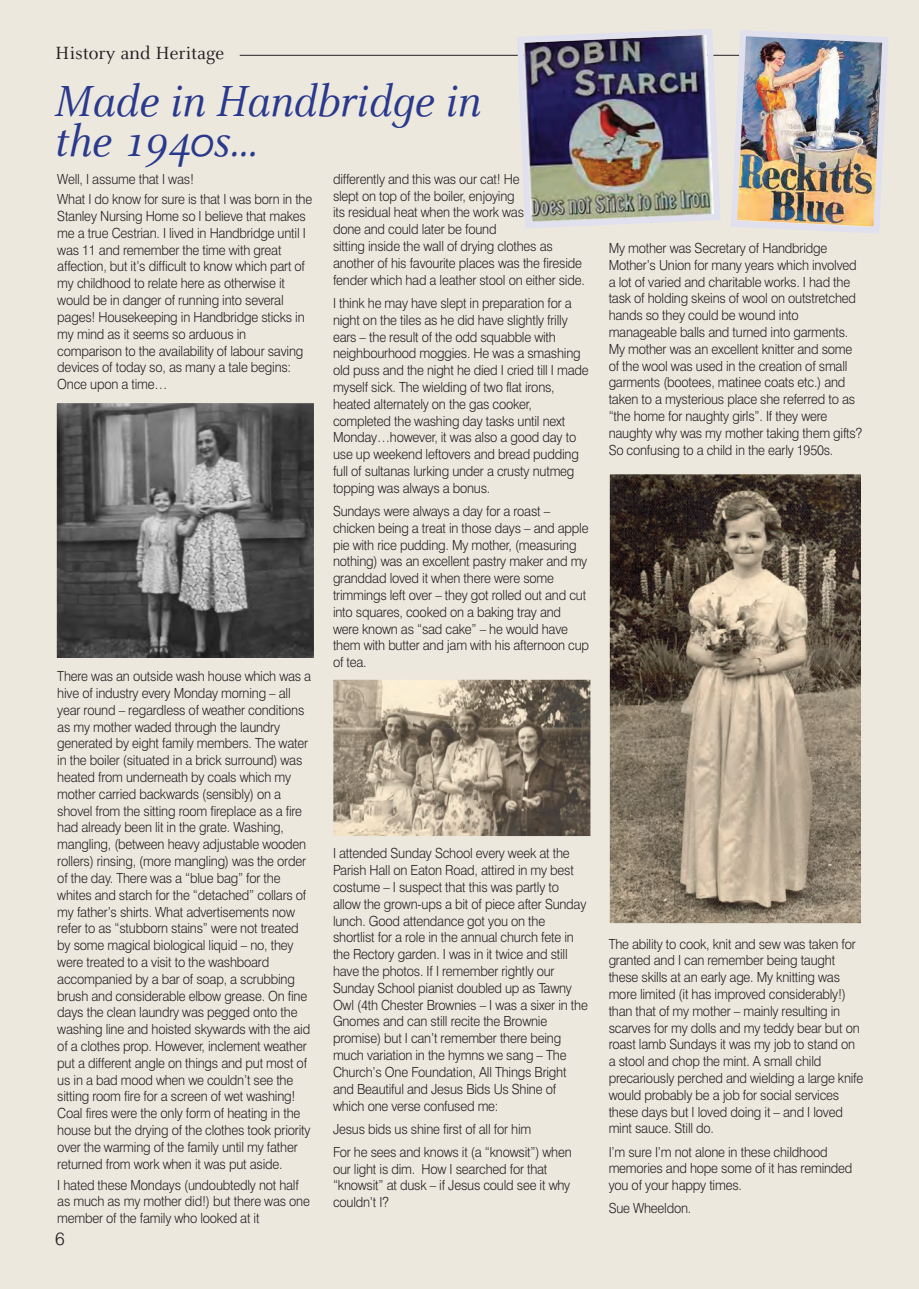
<style>
.page{position:relative;width:919px;height:1289px;background:#fff}
.page>*{position:absolute;margin:0;border:0;box-sizing:border-box;transform-origin:0 0}
.t1{font:italic 48px/40.5px "Celeste";letter-spacing:-.005em;color:#29398d;scale:.95 1}
.t2{font:19.5px "Celeste";color:#231f20}
.t3{font:300 18px "Swiss 721 BT";color:#231f20}
.t4{font:300 13.95px/16.8px "Swiss 721 BT";letter-spacing:-.015em;color:#231f20;scale:.93 1}
</style>
<div class="page">
<div style="left:0;top:0;width:918px;height:1288px;background:#ede8de"></div>
<hr style="left:240px;top:55px;width:622px;height:1px;background:#231f20">
<img style="left:334px;top:680px;width:255px;height:155px">
<div style="left:327px;top:673px;width:269px;height:169px;border:6px solid #ede8de"></div>
<img style="left:58px;top:404px;width:255px;height:253px">
<div style="left:51px;top:397px;width:269px;height:268px;border:6px solid #ede8de"></div>
<img style="left:513px;top:29px;width:375px;height:204px">
<img style="left:737px;top:36px;width:145px;height:190px">
<img style="left:745px;top:55px;width:117px;height:1px">
<img style="left:610px;top:475px;width:249px;height:447px">
<div style="left:603px;top:468px;width:263px;height:461px;border:6px solid #ede8de"></div>
<h2 class="t2" style="left:55px;top:41px;width:170px">History and Heritage</h2>
<h1 class="t1" style="left:54px;top:79px;width:450px">Made in Handbridge in the 1940s…</h1>
<p class="t4" style="left:57px;top:170px;width:276px;line-height:20.2px">Well, I assume that I was!<br>What I do know for sure is that I was born in the</p>
<p class="t4" style="left:57px;top:209px;width:269px">Stanley Nursing Home so I believe that makes me a true Cestrian. I lived in Handbridge until I was 11 and remember the time with great affection, but it’s difficult to know which part of my childhood to relate here as otherwise it would be in danger of running into several pages! Housekeeping in Handbridge sticks in my mind as it seems so arduous in comparison to the availability of labour saving devices of today so, as many a tale begins:<br>Once upon a time…</p>
<p class="t4" style="left:57px;top:669px;width:274px">There was an outside wash house which was a hive of industry every Monday morning – all year round – regardless of weather conditions as my mother waded through the laundry generated by eight family members. The water in the boiler (situated in a brick surround) was heated from underneath by coals which my mother carried backwards (sensibly) on a shovel from the sitting room fireplace as a fire had already been lit in the grate. Washing, mangling, (between heavy adjustable wooden rollers) rinsing, (more mangling) was the order of the day. There was a “blue bag” for the whites and starch for the “detached” collars of my father’s shirts. What advertisements now refer to as “stubborn stains” were not treated by some magical biological liquid – no, they were treated to a visit to the washboard accompanied by a bar of soap, a scrubbing brush and considerable elbow grease. On fine days the clean laundry was pegged onto the washing line and hoisted skywards with the aid of a clothes prop. However, inclement weather put a different angle on things and put most of us in a bad mood when we couldn’t see the sitting room fire for a screen of wet washing!<br>Coal fires were the only form of heating in the house but the drying of the clothes took priority over the warming of the family until my father returned from work when it was put aside.</p>
<p class="t4" style="left:57px;top:1177px;width:273px">I hated these Mondays (undoubtedly not half as much as my mother did!) but there was one member of the family who looked at it</p>
<p class="t3" style="left:55px;top:1231px;width:11px">6</p>
<p class="t4" style="left:333px;top:172px;width:272px">differently and this was our cat! He<br>slept on top of the boiler, enjoying<br>its residual heat when the work was<br>done and could later be found<br>sitting inside the wall of drying clothes as another of his favourite places was the fireside fender which had a leather stool on either side.</p>
<p class="t4" style="left:333px;top:296px;width:276px">I think he may have slept in preparation for a night on the tiles as he did have slightly frilly ears – the result of the odd squabble with neighbourhood moggies. He was a smashing old puss and the night he died I cried till I made myself sick. The wielding of two flat irons, heated alternately on the gas cooker, completed the washing day tasks until next Monday…however, it was also a good day to use up weekend leftovers and bread pudding full of sultanas lurking under a crusty nutmeg topping was always a bonus.</p>
<p class="t4" style="left:333px;top:504px;width:277px">Sundays were always a day for a roast – chicken being a treat in those days – and apple pie with rice pudding. My mother, (measuring nothing) was an excellent pastry maker and my granddad loved it when there were some trimmings left over – they got rolled out and cut into squares, cooked on a baking tray and were known as “sad cake” – he would have them with butter and jam with his afternoon cup of tea.</p>
<p class="t4" style="left:333px;top:846px;width:275px">I attended Sunday School every week at the Parish Hall on Eaton Road, attired in my best costume – I suspect that this was partly to allow the grown-ups a bit of piece after Sunday lunch. Good attendance got you on the shortlist for a role in the annual church fete in the Rectory garden. I was in it twice and still have the photos. If I remember rightly our Sunday School pianist doubled up as Tawny Owl (4th Chester Brownies – I was a sixer in the Gnomes and can still recite the Brownie promise) but I can’t remember there being much variation in the hymns we sang – The Church’s One Foundation, All Things Bright and Beautiful and Jesus Bids Us Shine of which one verse confused me:</p>
<p class="t4" style="left:333px;top:1118px;width:258px;line-height:23.1px">Jesus bids us shine first of all for him<br>For he sees and knows it (a “knowsit”) when</p>
<p class="t4" style="left:333px;top:1161px;width:257px">our light is dim. How I searched for that “knowsit” at dusk – if Jesus could see it why couldn’t I?</p>
<p class="t4" style="left:608px;top:241px;width:274px">My mother was Secretary of Handbridge Mother’s Union for many years which involved a lot of varied and charitable works. I had the task of holding skeins of wool on outstretched hands so they could be wound into manageable balls and turned into garments.<br>My mother was an excellent knitter and some of the wool was used in the creation of small garments (bootees, matinee coats etc.) and taken to a mysterious place she referred to as “the home for naughty girls”. If they were naughty why was my mother taking them gifts?<br>So confusing to a child in the early 1950s.</p>
<p class="t4" style="left:608px;top:936px;width:275px">The ability to cook, knit and sew was taken for granted and I can remember being taught these skills at an early age. My knitting was more limited (it has improved considerably!) than that of my mother – mainly resulting in scarves for my dolls and my teddy bear but on roast lamb Sundays it was my job to stand on a stool and chop the mint. A small child precariously perched and wielding a large knife would probably be a job for social services these days but I loved doing it – and I loved mint sauce. Still do.</p>
<p class="t4" style="left:608px;top:1144px;width:264px">I’m sure I’m not alone in these childhood memories and hope some of it has reminded you of your happy times.</p>
<p class="t4" style="left:608px;top:1201px;width:90px">Sue Wheeldon.</p>
</div>
